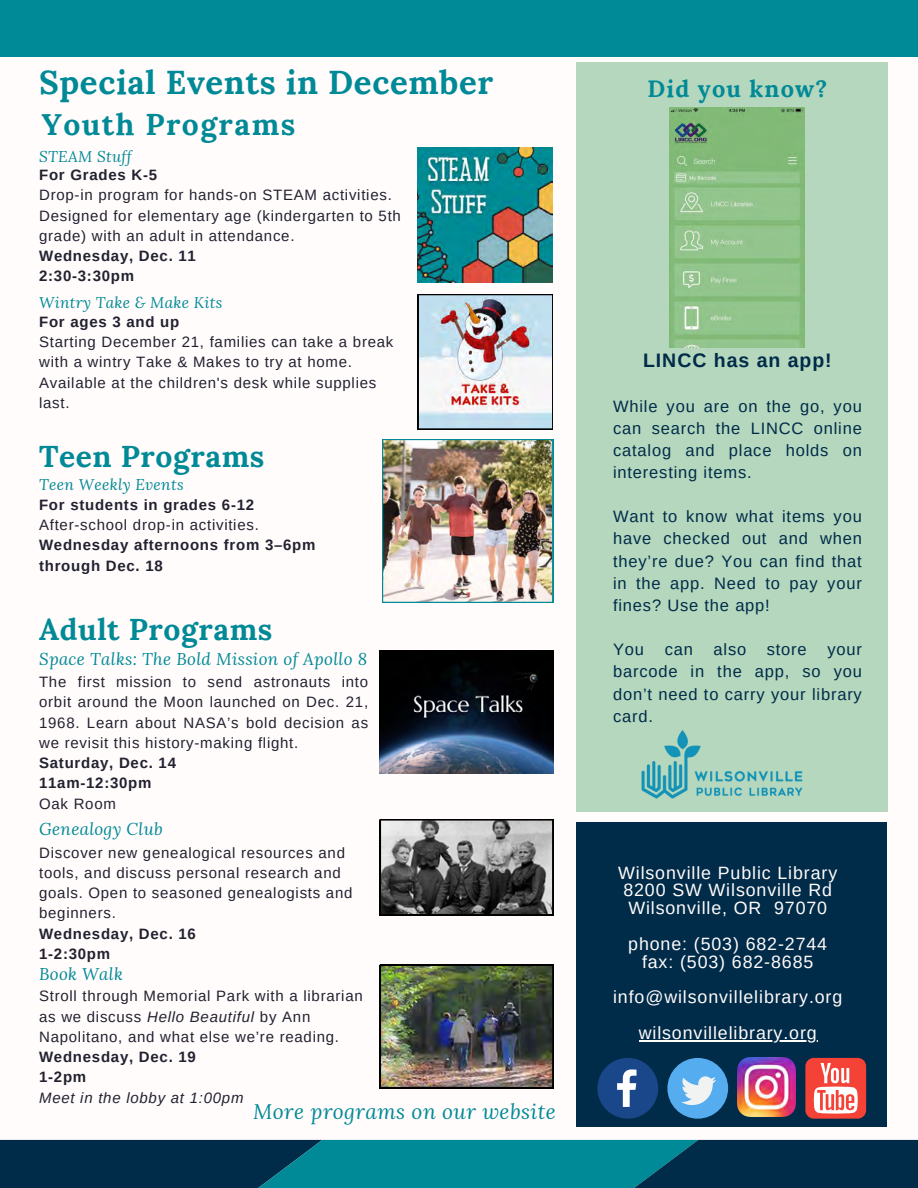
<style>
.page{position:relative;width:918px;height:1188px;background:#fffcfb}
.page>*{position:absolute;margin:0;border:0;box-sizing:border-box;transform-origin:0 0}
.t1{font:700 33px "Lora";letter-spacing:.02em;color:#008996}
.t2{font:700 30px "Lora";letter-spacing:.02em;color:#008996}
.t3{font:700 30px "Lora";letter-spacing:.05em;color:#008996}
.t4{font:700 23.4px "Lora";letter-spacing:.05em;color:#008996}
.t5{font:italic 21px "Lora";letter-spacing:.02em;color:#008996}
.t6{font:700 19.5px "Arimo";letter-spacing:.05em;color:#002b49}
.t7{font:17.85px/17.9px "Arimo";letter-spacing:.05em;color:#fffcfb}
.t8{font:italic 16.95px "Lora";letter-spacing:.02em;color:#008996}
.t9{font:16.5px/22.2px "Arimo";letter-spacing:.05em;color:#002b49;text-align:justify}
.t10{font:italic 15.45px "Lora";letter-spacing:.02em;color:#008996}
.t11{font:15px/20.2px "Arimo";letter-spacing:.05em;color:#222130}
.t12{font:700 15px "Arimo";letter-spacing:.05em;color:#222130}
.t13{font:italic 15px "Arimo";letter-spacing:.05em;color:#222130}
.s1{font-style:italic}
</style>
<div class="page">
<svg style="left:0;top:1140px;width:918px;height:48px;background:#005168"></svg>
<div style="left:576px;top:62px;width:311px;height:749px;background:#b5d7bd"></div>
<div style="left:0;top:0;width:918px;height:56px;background:#008996"></div>
<div style="left:576px;top:823px;width:311px;height:304px;background:#002b49"></div>
<svg style="left:597px;top:1058px;width:61px;height:61px"></svg>
<div style="left:667px;top:1058px;width:61px;height:61px;background:#55acee;border-radius:50%"></div>
<svg style="left:681px;top:1076px;width:35px;height:29px"></svg>
<img style="left:737px;top:1058px;width:59px;height:58px">
<div style="left:805px;top:1058px;width:61px;height:61px;background:#f44336;border-radius:8px"></div>
<svg style="left:814px;top:1063px;width:44px;height:51px"></svg>
<img style="left:641px;top:730px;width:162px;height:69px">
<hr style="left:639px;top:1040px;width:179px;height:2px;background:#fffcfb">
<img style="left:670px;top:108px;width:135px;height:239px">
<img style="left:380px;top:650px;width:173px;height:124px">
<svg style="left:380px;top:819px;width:173px;height:96px;background:#6e6e6e"></svg>
<img style="left:380px;top:965px;width:173px;height:123px">
<img style="left:418px;top:148px;width:135px;height:135px">
<img style="left:418px;top:294px;width:135px;height:135px">
<img style="left:382px;top:439px;width:171px;height:164px">
<h5 class="t1" style="left:39px;top:60px;width:456px">Special Events in December</h5>
<h5 class="t3" style="left:42px;top:105px;width:255px">Youth Programs</h5>
<h5 class="t10" style="left:39px;top:146px;width:94px">STEAM Stuff</h5>
<h2 class="t12" style="left:39px;top:166px;width:119px">For Grades K-5</h2>
<h3 class="t11" style="left:39px;top:185px;width:363px">Drop-in program for hands-on STEAM activities.<br>Designed for elementary age (kindergarten to 5th grade) with an adult in attendance.</h3>
<h5 class="t12" style="left:39px;top:247px;width:158px">Wednesday, Dec. 11</h5>
<h5 class="t12" style="left:39px;top:268px;width:96px">2:30-3:30pm</h5>
<p class="t10" style="left:39px;top:292px;width:185px">Wintry Take &amp; Make Kits</p>
<p class="t12" style="left:39px;top:313px;width:142px">For ages 3 and up</p>
<h5 class="t11" style="left:39px;top:332px;width:356px">Starting December 21, families can take a break with a wintry Take &amp; Makes to try at home.<br>Available at the children's desk while supplies last.</h5>
<p class="t2" style="left:39px;top:436px;width:227px">Teen Programs</p>
<p class="t10" style="left:39px;top:474px;width:146px">Teen Weekly Events</p>
<p class="t12" style="left:39px;top:496px;width:217px">For students in grades 6-12</p>
<p class="t11" style="left:39px;top:515px;width:221px">After-school drop-in activities.</p>
<p class="t12" style="left:39px;top:537px;width:278px">Wednesday afternoons from 3–6pm</p>
<p class="t12" style="left:39px;top:557px;width:125px">through Dec. 18</p>
<p class="t2" style="left:39px;top:610px;width:235px">Adult Programs</p>
<p class="t8" style="left:39px;top:648px;width:330px">Space Talks: The Bold Mission of Apollo 8</p>
<p class="t11" style="left:39px;top:672px;width:331px;text-align:justify">The first mission to send astronauts into orbit around the Moon launched on Dec. 21, 1968. Learn about NASA’s bold decision as we revisit this history-making flight.</p>
<p class="t12" style="left:39px;top:755px;width:138px">Saturday, Dec. 14</p>
<p class="t12" style="left:39px;top:775px;width:114px">11am-12:30pm</p>
<h1 class="t11" style="left:39px;top:793px;width:78px">Oak Room</h1>
<p class="t8" style="left:39px;top:817px;width:125px">Genealogy Club</p>
<p class="t11" style="left:39px;top:842px;width:315px">Discover new genealogical resources and tools, and discuss personal research and goals. Open to seasoned genealogists and beginners.</p>
<p class="t12" style="left:39px;top:925px;width:158px">Wednesday, Dec. 16</p>
<p class="t12" style="left:39px;top:945px;width:73px">1-2:30pm</p>
<h1 class="t8" style="left:39px;top:963px;width:85px">Book Walk</h1>
<h5 class="t11" style="left:39px;top:986px;width:325px">Stroll through Memorial Park with a librarian as we discuss <span class="s1">Hello Beautiful</span> by Ann<br>Napolitano, and what else we’re reading.</h5>
<p class="t12" style="left:39px;top:1049px;width:158px">Wednesday, Dec. 19</p>
<p class="t12" style="left:39px;top:1069px;width:49px">1-2pm</p>
<p class="t13" style="left:39px;top:1089px;width:206px">Meet in the lobby at 1:00pm</p>
<p class="t5" style="left:253px;top:1097px;width:304px">More programs on our website</p>
<h5 class="t4" style="left:648px;top:73px;width:181px">Did you know?</h5>
<h5 class="t6" style="left:643px;top:350px;width:190px">LINCC has an app!</h5>
<h5 class="t9" style="left:613px;top:395px;width:250px">While you are on the go, you can search the LINCC online catalog and place holds on interesting items.</h5>
<p class="t9" style="left:613px;top:506px;width:250px">Want to know what items you have checked out and when they’re due? You can find that in the app. Need to pay your fines? Use the app!</p>
<p class="t9" style="left:613px;top:638px;width:250px">You can also store your barcode in the app, so you don’t need to carry your library card.</p>
<p class="t7" style="left:618px;top:864px;width:221px">Wilsonville Public Library<br>8200 SW Wilsonville Rd<br>Wilsonville, OR 97070</p>
<p class="t7" style="left:628px;top:935px;width:200px;text-align:center">phone: (503) 682-2744 fax: (503) 682-8685</p>
<p class="t7" style="left:613px;top:988px;width:231px">info@wilsonvillelibrary.org</p>
<p class="t7" style="left:639px;top:1024px;width:180px">wilsonvillelibrary.org</p>
</div>
